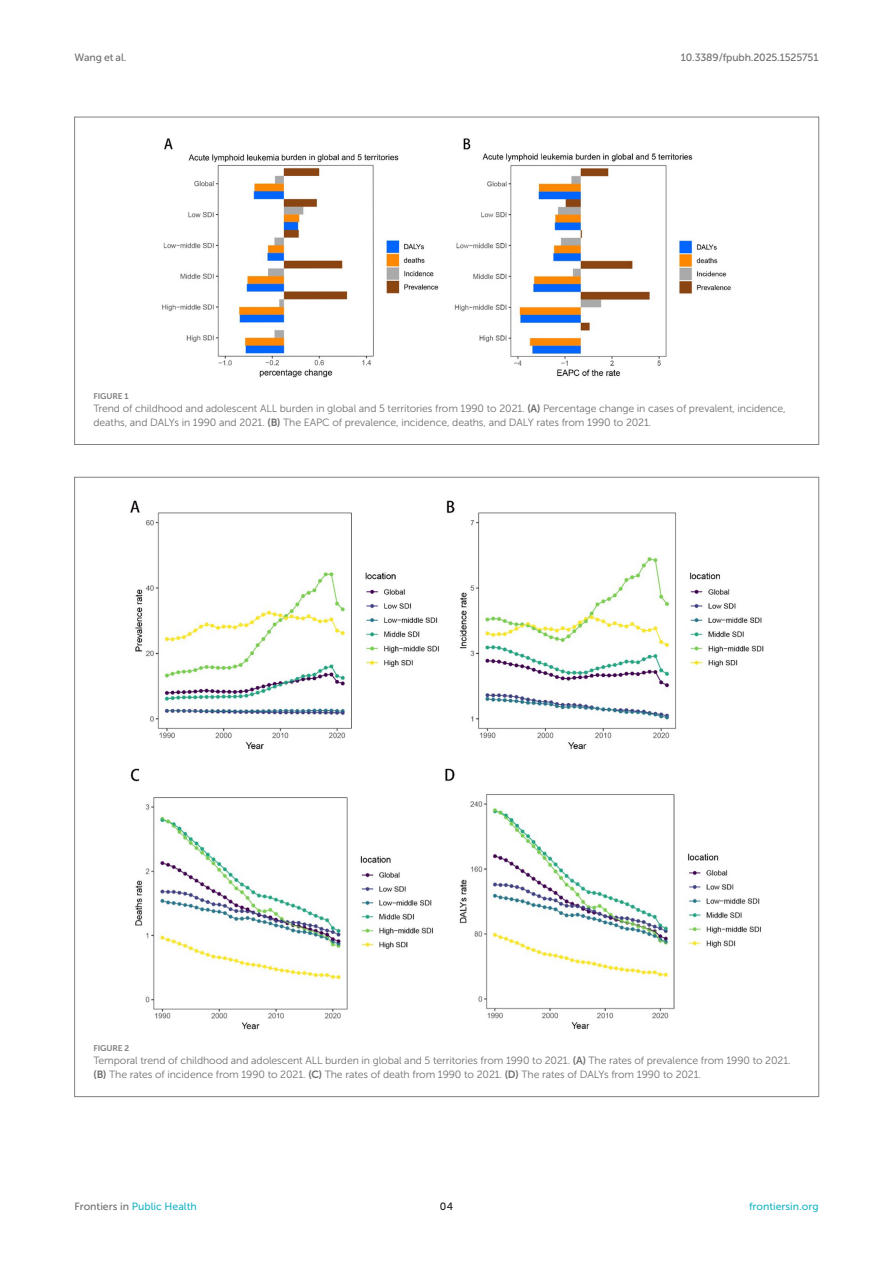
<style>
.page{position:relative;width:893px;height:1263px;background:#fff}
.page>*{position:absolute;margin:0;border:0;box-sizing:border-box;transform-origin:0 0}
.FIG_LEG{font:10.5px/13.5px "Museo Sans 300";letter-spacing:-.01em;color:#706f70}
.t1{font:10.5px "Museo Sans 500";color:#1db5c3}
.t2{font:10.5px "Museo Sans 500";letter-spacing:-.015em;color:#706f70}
.t3{font:10.5px "Museo Sans 500";color:#1b1c1b}
.FIG_HD{font:8.25px "Museo Sans 700";letter-spacing:-.01em;color:#7e7f7f}
.s1{font-family:"Museo Sans 700"}
.s2{color:#706f70}
</style>
<div class="page">
<img style="left:130px;top:500px;width:634px;height:530px">
<img style="left:162px;top:138px;width:569px;height:240px">
<p class="t2" style="left:74px;top:51px;width:53px">Wang et al.</p>
<p class="t2" style="left:681px;top:51px;width:139px">10.3389/fpubh.2025.1525751</p>
<p class="FIG_HD" style="left:94px;top:391px;width:37px">FIGURE 1</p>
<p class="FIG_LEG" style="left:94px;top:402px;width:694px">Trend of childhood and adolescent ALL burden in global and 5 territories from 1990 to 2021. <span class="s1">(A)</span> Percentage change in cases of prevalent, incidence, deaths, and DALYs in 1990 and 2021. <span class="s1">(B)</span> The EAPC of prevalence, incidence, deaths, and DALY rates from 1990 to 2021.</p>
<p class="FIG_HD" style="left:94px;top:1043px;width:37px">FIGURE 2</p>
<p class="FIG_LEG" style="left:94px;top:1054px;width:699px">Temporal trend of childhood and adolescent ALL burden in global and 5 territories from 1990 to 2021. <span class="s1">(A)</span> The rates of prevalence from 1990 to 2021. <span class="s1">(B)</span> The rates of incidence from 1990 to 2021. <span class="s1">(C)</span> The rates of death from 1990 to 2021. <span class="s1">(D)</span> The rates of DALYs from 1990 to 2021.</p>
<p class="t1" style="left:74px;top:1200px;width:124px"><span class="s2">Frontiers in</span> Public Health</p>
<p class="t3" style="left:440px;top:1200px;width:15px">04</p>
<p class="t1" style="left:749px;top:1200px;width:71px">frontiersin.org</p>
</div>
